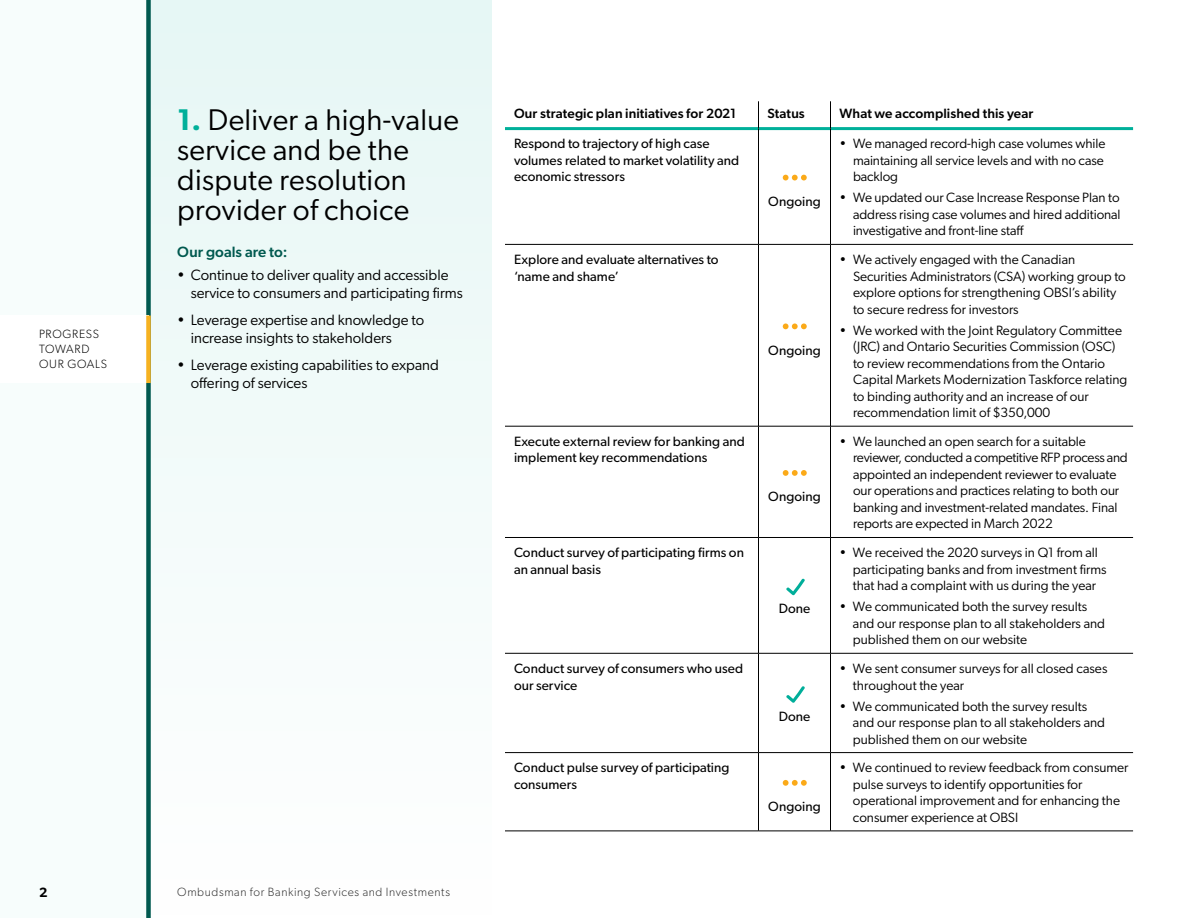
<style>
.page{position:relative;width:1188px;height:918px;background:#fff}
.page>*{position:absolute;margin:0;border:0;box-sizing:border-box;transform-origin:0 0}
.Large_Subhead{font:30px/30px "Gibson";letter-spacing:.01em;color:#000}
.Body_Bullets{font:15px/18px "Gibson";color:#000}
.t1{font:500 15px "Gibson";color:#00594f}
.t2{font:13.5px/16.5px "Gibson";color:#000}
.Table_Body_Copy{font:13.5px/16.5px "Gibson";letter-spacing:.005em;color:#000}
.Table_head{font:500 13.5px "Gibson";letter-spacing:.01em;color:#000}
.t3{font:600 13.5px "Gibson";color:#000}
.t4{font:300 12px "Gibson";letter-spacing:.055em;color:#333}
.t5{font:300 12px/15px "Gibson";letter-spacing:.06em;color:#000}
.s1{font-weight:600;color:#00b09a}
</style>
<div class="page">
<div style="left:146px;top:0;width:346px;height:918px;background:#f2fbfa"></div>
<hr style="left:505px;top:127px;width:253px;height:3px;background:#00b09a">
<hr style="left:759px;top:127px;width:71px;height:3px;background:#00b09a">
<hr style="left:831px;top:127px;width:302px;height:3px;background:#00b09a">
<hr style="left:759px;top:244px;width:72px;height:1px;background:#000">
<hr style="left:759px;top:426px;width:72px;height:1px;background:#000">
<hr style="left:759px;top:537px;width:72px;height:1px;background:#000">
<hr style="left:759px;top:653px;width:72px;height:1px;background:#000">
<hr style="left:759px;top:752px;width:72px;height:1px;background:#000">
<hr style="left:759px;top:831px;width:72px;height:1px;background:#000">
<svg style="left:758px;top:101px;width:1px;height:28px"></svg>
<svg style="left:830px;top:101px;width:1px;height:28px"></svg>
<hr style="left:758px;top:129px;width:1px;height:115px;background:#000">
<hr style="left:830px;top:129px;width:1px;height:115px;background:#000">
<hr style="left:505px;top:244px;width:254px;height:1px;background:#000">
<hr style="left:758px;top:245px;width:1px;height:181px;background:#000">
<hr style="left:831px;top:244px;width:302px;height:1px;background:#000">
<hr style="left:830px;top:245px;width:1px;height:181px;background:#000">
<hr style="left:505px;top:426px;width:254px;height:1px;background:#000">
<hr style="left:758px;top:426px;width:1px;height:111px;background:#000">
<hr style="left:831px;top:426px;width:302px;height:1px;background:#000">
<hr style="left:830px;top:426px;width:1px;height:111px;background:#000">
<hr style="left:505px;top:537px;width:254px;height:1px;background:#000">
<hr style="left:758px;top:538px;width:1px;height:115px;background:#000">
<hr style="left:831px;top:537px;width:302px;height:1px;background:#000">
<hr style="left:830px;top:538px;width:1px;height:115px;background:#000">
<hr style="left:505px;top:653px;width:254px;height:1px;background:#000">
<hr style="left:758px;top:653px;width:1px;height:99px;background:#000">
<hr style="left:831px;top:653px;width:302px;height:1px;background:#000">
<hr style="left:830px;top:653px;width:1px;height:99px;background:#000">
<hr style="left:505px;top:752px;width:254px;height:1px;background:#000">
<hr style="left:758px;top:753px;width:1px;height:78px;background:#000">
<hr style="left:831px;top:752px;width:302px;height:1px;background:#000">
<hr style="left:830px;top:753px;width:1px;height:78px;background:#000">
<hr style="left:505px;top:831px;width:254px;height:1px;background:#000">
<hr style="left:831px;top:831px;width:302px;height:1px;background:#000">
<svg style="left:783px;top:175px;width:24px;height:5px"></svg>
<svg style="left:783px;top:323px;width:24px;height:6px"></svg>
<svg style="left:783px;top:470px;width:24px;height:6px"></svg>
<svg style="left:786px;top:578px;width:19px;height:17px"></svg>
<svg style="left:786px;top:686px;width:19px;height:17px"></svg>
<svg style="left:783px;top:780px;width:24px;height:6px"></svg>
<div style="left:0;top:0;width:146px;height:918px;background:#f7fdfc"></div>
<div style="left:146px;top:0;width:5px;height:918px;background:#00594f"></div>
<div style="left:0;top:316px;width:148px;height:67px;background:#fff"></div>
<div style="left:146px;top:316px;width:5px;height:67px;background:#f6b221"></div>
<p class="t5" style="left:39px;top:327px;width:69px">PROGRESS<br>TOWARD<br>OUR GOALS</p>
<p class="Large_Subhead" style="left:177px;top:104px;width:283px"><span class="s1">1.</span> Deliver a high-value service and be the dispute resolution provider of choice</p>
<p class="t1" style="left:177px;top:243px;width:112px">Our goals are to:</p>
<p class="Body_Bullets" style="left:191px;top:265px;width:273px;text-indent:-14px">• Continue to deliver quality and accessible service to consumers and participating fi rms</p>
<p class="Body_Bullets" style="left:191px;top:310px;width:235px;text-indent:-14px">• Leverage expertise and knowledge to increase insights to stakeholders</p>
<p class="Body_Bullets" style="left:191px;top:355px;width:250px;text-indent:-14px">• Leverage existing capabilities to expand offering of services</p>
<p class="t3" style="left:39px;top:885px;width:10px">2</p>
<p class="t4" style="left:177px;top:885px;width:274px">Ombudsman for Banking Services and Investments</p>
<p class="Table_head" style="left:514px;top:105px;width:224px">Our strategic plan initiatives for 2021</p>
<p class="Table_head" style="left:768px;top:105px;width:39px">Status</p>
<p class="Table_head" style="left:839px;top:105px;width:195px">What we accomplished this year</p>
<p class="Table_Body_Copy" style="left:514px;top:135px;width:227px">Respond to trajectory of high case volumes related to market volatility and economic stressors</p>
<p class="Table_Body_Copy" style="left:768px;top:193px;width:54px">Ongoing</p>
<p class="t2" style="left:853px;top:135px;width:254px;text-indent:-14px">• We managed record-high case volumes while maintaining all service levels and with no case backlog</p>
<p class="t2" style="left:853px;top:189px;width:269px;text-align:justify;text-indent:-14px">• We updated our Case Increase Response Plan to address rising case volumes and hired additional investigative and front-line staff</p>
<p class="Table_Body_Copy" style="left:514px;top:251px;width:206px">Explore and evaluate alternatives to ‘name and shame’</p>
<p class="Table_Body_Copy" style="left:768px;top:341px;width:54px">Ongoing</p>
<p class="t2" style="left:853px;top:251px;width:274px;text-indent:-14px">• We actively engaged with the Canadian Securities Administrators (CSA) working group to explore options for strengthening OBSI’s ability to secure redress for investors</p>
<p class="t2" style="left:853px;top:322px;width:276px;text-indent:-14px">• We worked with the Joint Regulatory Committee (JRC) and Ontario Securities Commission (OSC) to review recommendations from the Ontario Capital Markets Modernization Taskforce relating to binding authority and an increase of our recommendation limit of $350,000</p>
<p class="Table_Body_Copy" style="left:514px;top:433px;width:232px">Execute external review for banking and implement key recommendations</p>
<p class="Table_Body_Copy" style="left:768px;top:488px;width:54px">Ongoing</p>
<p class="t2" style="left:853px;top:433px;width:276px;text-indent:-14px">• We launched an open search for a suitable reviewer, conducted a competitive RFP process and appointed an independent reviewer to evaluate our operations and practices relating to both our banking and investment-related mandates. Final reports are expected in March 2022</p>
<p class="Table_Body_Copy" style="left:514px;top:544px;width:232px">Conduct survey of participating firms on an annual basis</p>
<p class="Table_Body_Copy" style="left:779px;top:600px;width:33px">Done</p>
<p class="t2" style="left:853px;top:544px;width:255px;text-indent:-14px">• We received the 2020 surveys in Q1 from all participating banks and from investment firms that had a complaint with us during the year</p>
<p class="t2" style="left:853px;top:598px;width:254px;text-indent:-14px">• We communicated both the survey results and our response plan to all stakeholders and published them on our website</p>
<p class="Table_Body_Copy" style="left:514px;top:660px;width:231px">Conduct survey of consumers who used our service</p>
<p class="Table_Body_Copy" style="left:779px;top:708px;width:33px">Done</p>
<p class="t2" style="left:853px;top:660px;width:256px;text-indent:-14px">• We sent consumer surveys for all closed cases throughout the year</p>
<p class="t2" style="left:853px;top:698px;width:254px;text-indent:-14px">• We communicated both the survey results and our response plan to all stakeholders and published them on our website</p>
<p class="Table_Body_Copy" style="left:514px;top:759px;width:217px">Conduct pulse survey of participating consumers</p>
<p class="Table_Body_Copy" style="left:768px;top:798px;width:54px">Ongoing</p>
<p class="t2" style="left:853px;top:759px;width:277px;text-indent:-14px">• We continued to review feedback from consumer pulse surveys to identify opportunities for operational improvement and for enhancing the consumer experience at OBSI</p>
</div>
